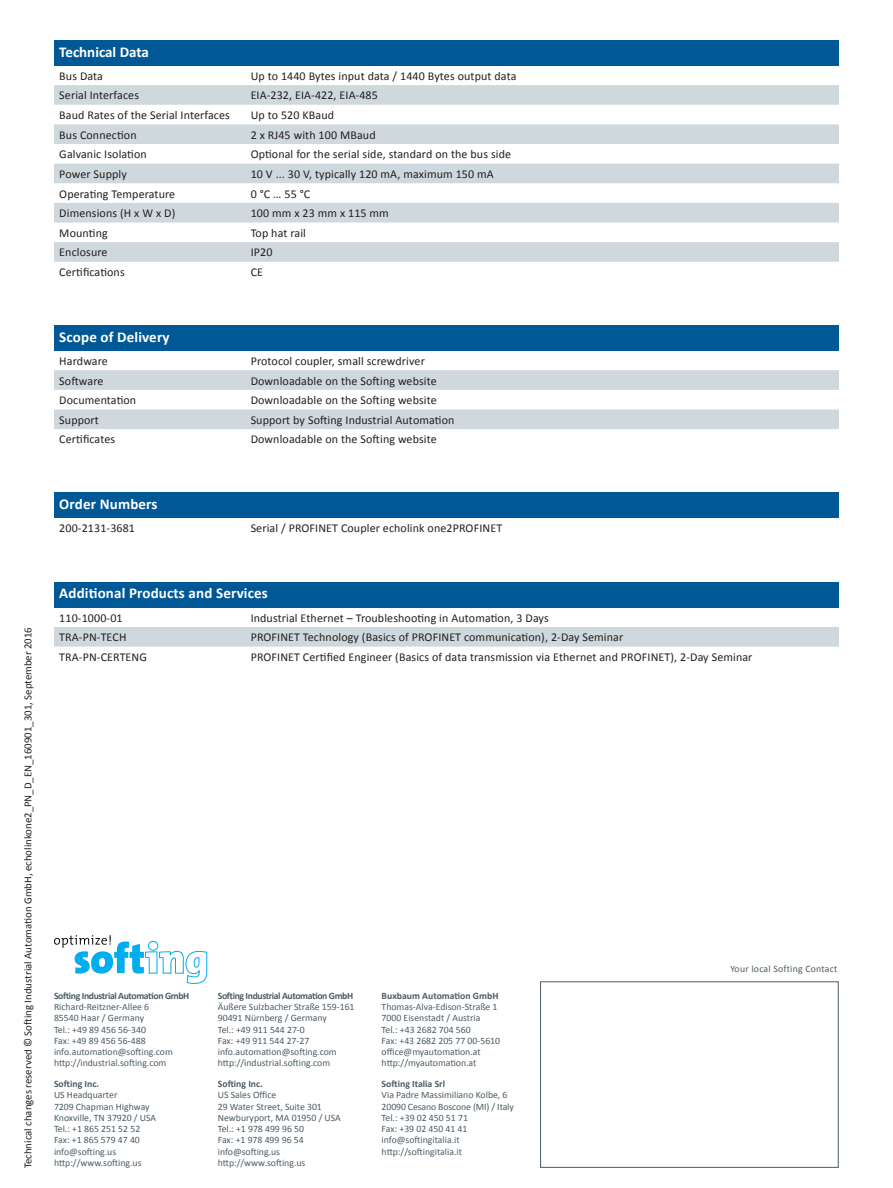
<style>
.page{position:relative;width:893px;height:1188px;background:#fff}
.page>*{position:absolute;margin:0;border:0;box-sizing:border-box;transform-origin:0 0}
.t1{font:700 15px "Calibri";letter-spacing:.01em;color:#fff}
.Text_Tabelle{font:12px "Calibri";letter-spacing:.01em;color:#231f20}
.t2{font:10.8px "Calibri";color:#231f20}
.t3{font:9.75px/11.2px "Calibri";color:#4c5c65}
.t4{font:700 9.75px "Calibri";letter-spacing:-.04em;color:#4c5c65}
.t5{font:700 9.75px "Calibri";color:#4c5c65}
.t6{font:9.75px "Calibri";letter-spacing:.025em;color:#4c5c65}
</style>
<div class="page">
<div style="left:540px;top:981px;width:299px;height:187px;background:#fff;border:1px solid #4c5c65"></div>
<svg style="left:54px;top:935px;width:153px;height:49px"></svg>
<div style="left:54px;top:40px;width:785px;height:25px;background:#005996"></div>
<svg style="left:54px;top:85px;width:785px;height:177px;fill:#cfd8dd"></svg>
<div style="left:54px;top:493px;width:785px;height:25px;background:#005996"></div>
<div style="left:54px;top:582px;width:785px;height:25px;background:#005996"></div>
<div style="left:54px;top:627px;width:785px;height:20px;background:#cfd8dd"></div>
<div style="left:54px;top:325px;width:785px;height:26px;background:#005996"></div>
<div style="left:54px;top:370px;width:785px;height:20px;background:#cfd8dd"></div>
<div style="left:54px;top:409px;width:785px;height:20px;background:#cfd8dd"></div>
<p class="t1" style="left:59px;top:42px;width:91px">Technical Data</p>
<p class="Text_Tabelle" style="left:59px;top:68px;width:45px">Bus Data</p>
<p class="Text_Tabelle" style="left:251px;top:68px;width:267px">Up to 1440 Bytes input data / 1440 Bytes output data</p>
<p class="Text_Tabelle" style="left:59px;top:88px;width:81px">Serial Interfaces</p>
<p class="Text_Tabelle" style="left:251px;top:88px;width:129px">EIA-232, EIA-422, EIA-485</p>
<p class="Text_Tabelle" style="left:59px;top:107px;width:172px">Baud Rates of the Serial Interfaces</p>
<p class="Text_Tabelle" style="left:251px;top:107px;width:85px">Up to 520 KBaud</p>
<p class="Text_Tabelle" style="left:59px;top:127px;width:79px">Bus Connection</p>
<p class="Text_Tabelle" style="left:251px;top:127px;width:127px">2 x RJ45 with 100 MBaud</p>
<p class="Text_Tabelle" style="left:59px;top:147px;width:89px">Galvanic Isolation</p>
<p class="Text_Tabelle" style="left:251px;top:147px;width:262px">Optional for the serial side, standard on the bus side</p>
<p class="Text_Tabelle" style="left:59px;top:166px;width:69px">Power Supply</p>
<p class="Text_Tabelle" style="left:251px;top:166px;width:245px">10 V ... 30 V, typically 120 mA, maximum 150 mA</p>
<p class="Text_Tabelle" style="left:59px;top:186px;width:117px">Operating Temperature</p>
<p class="Text_Tabelle" style="left:251px;top:186px;width:61px">0 °C … 55 °C</p>
<p class="Text_Tabelle" style="left:59px;top:206px;width:118px">Dimensions (H x W x D)</p>
<p class="Text_Tabelle" style="left:251px;top:206px;width:140px">100 mm x 23 mm x 115 mm</p>
<p class="Text_Tabelle" style="left:59px;top:225px;width:50px">Mounting</p>
<p class="Text_Tabelle" style="left:251px;top:225px;width:57px">Top hat rail</p>
<p class="Text_Tabelle" style="left:59px;top:245px;width:50px">Enclosure</p>
<p class="Text_Tabelle" style="left:251px;top:245px;width:23px">IP20</p>
<p class="Text_Tabelle" style="left:59px;top:265px;width:67px">Certifications</p>
<p class="Text_Tabelle" style="left:251px;top:265px;width:14px">CE</p>
<p class="t1" style="left:59px;top:327px;width:112px">Scope of Delivery</p>
<p class="Text_Tabelle" style="left:59px;top:353px;width:50px">Hardware</p>
<p class="Text_Tabelle" style="left:251px;top:353px;width:176px">Protocol coupler, small screwdriver</p>
<p class="Text_Tabelle" style="left:59px;top:373px;width:46px">Software</p>
<p class="Text_Tabelle" style="left:251px;top:373px;width:188px">Downloadable on the Softing website</p>
<p class="Text_Tabelle" style="left:59px;top:393px;width:78px">Documentation</p>
<p class="Text_Tabelle" style="left:251px;top:393px;width:188px">Downloadable on the Softing website</p>
<p class="Text_Tabelle" style="left:59px;top:412px;width:41px">Support</p>
<p class="Text_Tabelle" style="left:251px;top:412px;width:205px">Support by Softing Industrial Automation</p>
<p class="Text_Tabelle" style="left:59px;top:432px;width:57px">Certificates</p>
<p class="Text_Tabelle" style="left:251px;top:432px;width:188px">Downloadable on the Softing website</p>
<p class="t1" style="left:59px;top:495px;width:100px">Order Numbers</p>
<p class="Text_Tabelle" style="left:59px;top:521px;width:77px">200-2131-3681</p>
<p class="Text_Tabelle" style="left:251px;top:521px;width:253px">Serial / PROFINET Coupler echolink one2PROFINET</p>
<p class="t2" style="left:21px;top:1168px;width:543px;rotate:-90deg">Technical changes reserved © Softing Industrial Automation GmbH, echolinkone2_PN_D_EN_160901_301, September 2016</p>
<p class="t1" style="left:59px;top:584px;width:210px">Additional Products and Services</p>
<p class="Text_Tabelle" style="left:59px;top:610px;width:65px">110-1000-01</p>
<p class="Text_Tabelle" style="left:251px;top:610px;width:300px">Industrial Ethernet – Troubleshooting in Automation, 3 Days</p>
<p class="Text_Tabelle" style="left:59px;top:630px;width:69px">TRA-PN-TECH</p>
<p class="Text_Tabelle" style="left:251px;top:630px;width:374px">PROFINET Technology (Basics of PROFINET communication), 2-Day Seminar</p>
<p class="Text_Tabelle" style="left:59px;top:649px;width:89px">TRA-PN-CERTENG</p>
<p class="Text_Tabelle" style="left:251px;top:649px;width:503px">PROFINET Certified Engineer (Basics of data transmission via Ethernet and PROFINET), 2-Day Seminar</p>
<p class="t4" style="left:54px;top:990px;width:137px">Softing Industrial Automation GmbH</p>
<p class="t3" style="left:54px;top:1001px;width:97px">Richard-Reitzner-Allee 6</p>
<p class="t3" style="left:54px;top:1013px;width:92px">85540 Haar / Germany</p>
<p class="t3" style="left:54px;top:1024px;width:94px">Tel.: +49 89 456 56-340</p>
<p class="t3" style="left:54px;top:1035px;width:93px">Fax: +49 89 456 56-488</p>
<p class="t3" style="left:54px;top:1046px;width:120px">info.automation@softing.com</p>
<p class="t3" style="left:54px;top:1058px;width:114px">http://industrial.softing.com</p>
<p class="t5" style="left:54px;top:1078px;width:47px">Softing Inc.</p>
<p class="t3" style="left:54px;top:1090px;width:65px">US Headquarter</p>
<p class="t3" style="left:54px;top:1101px;width:97px">7209 Chapman Highway</p>
<p class="t3" style="left:54px;top:1112px;width:104px">Knoxville, TN 37920 / USA</p>
<p class="t3" style="left:54px;top:1123px;width:88px">Tel.: +1 865 251 52 52</p>
<p class="t3" style="left:54px;top:1135px;width:87px">Fax: +1 865 579 47 40</p>
<p class="t3" style="left:54px;top:1146px;width:64px">info@softing.us</p>
<p class="t3" style="left:54px;top:1157px;width:89px">http://www.softing.us</p>
<p class="t4" style="left:218px;top:990px;width:137px">Softing Industrial Automation GmbH</p>
<p class="t3" style="left:218px;top:1001px;width:138px">Äußere Sulzbacher Straße 159-161</p>
<p class="t3" style="left:218px;top:1013px;width:111px">90491 Nürnberg / Germany</p>
<p class="t3" style="left:218px;top:1024px;width:89px">Tel.: +49 911 544 27-0</p>
<p class="t3" style="left:218px;top:1035px;width:93px">Fax: +49 911 544 27-27</p>
<p class="t3" style="left:218px;top:1046px;width:120px">info.automation@softing.com</p>
<p class="t3" style="left:218px;top:1058px;width:114px">http://industrial.softing.com</p>
<p class="t5" style="left:218px;top:1078px;width:47px">Softing Inc.</p>
<p class="t3" style="left:218px;top:1090px;width:60px">US Sales Office</p>
<p class="t3" style="left:218px;top:1101px;width:106px">29 Water Street, Suite 301</p>
<p class="t3" style="left:218px;top:1112px;width:125px">Newburyport, MA 01950 / USA</p>
<p class="t3" style="left:218px;top:1123px;width:88px">Tel.: +1 978 499 96 50</p>
<p class="t3" style="left:218px;top:1135px;width:87px">Fax: +1 978 499 96 54</p>
<p class="t3" style="left:218px;top:1146px;width:64px">info@softing.us</p>
<p class="t3" style="left:218px;top:1157px;width:89px">http://www.softing.us</p>
<p class="t5" style="left:382px;top:990px;width:118px">Buxbaum Automation GmbH</p>
<p class="t3" style="left:382px;top:1001px;width:117px">Thomas-Alva-Edison-Straße 1</p>
<p class="t3" style="left:382px;top:1013px;width:100px">7000 Eisenstadt / Austria</p>
<p class="t3" style="left:382px;top:1024px;width:91px">Tel.: +43 2682 704 560</p>
<p class="t3" style="left:382px;top:1035px;width:120px">Fax: +43 2682 205 77 00-5610</p>
<p class="t3" style="left:382px;top:1046px;width:101px">office@myautomation.at</p>
<p class="t3" style="left:382px;top:1058px;width:96px">http://myautomation.at</p>
<p class="t5" style="left:382px;top:1078px;width:65px">Softing Italia Srl</p>
<p class="t3" style="left:382px;top:1090px;width:127px">Via Padre Massimiliano Kolbe, 6</p>
<p class="t3" style="left:382px;top:1101px;width:134px">20090 Cesano Boscone (MI) / Italy<br>Tel.: +39 02 450 51 71</p>
<p class="t3" style="left:382px;top:1123px;width:87px">Fax: +39 02 450 41 41</p>
<p class="t3" style="left:382px;top:1135px;width:79px">info@softingitalia.it</p>
<p class="t3" style="left:382px;top:1146px;width:82px">http://softingitalia.it</p>
<p class="t6" style="left:730px;top:963px;width:109px">Your local Softing Contact</p>
</div>
